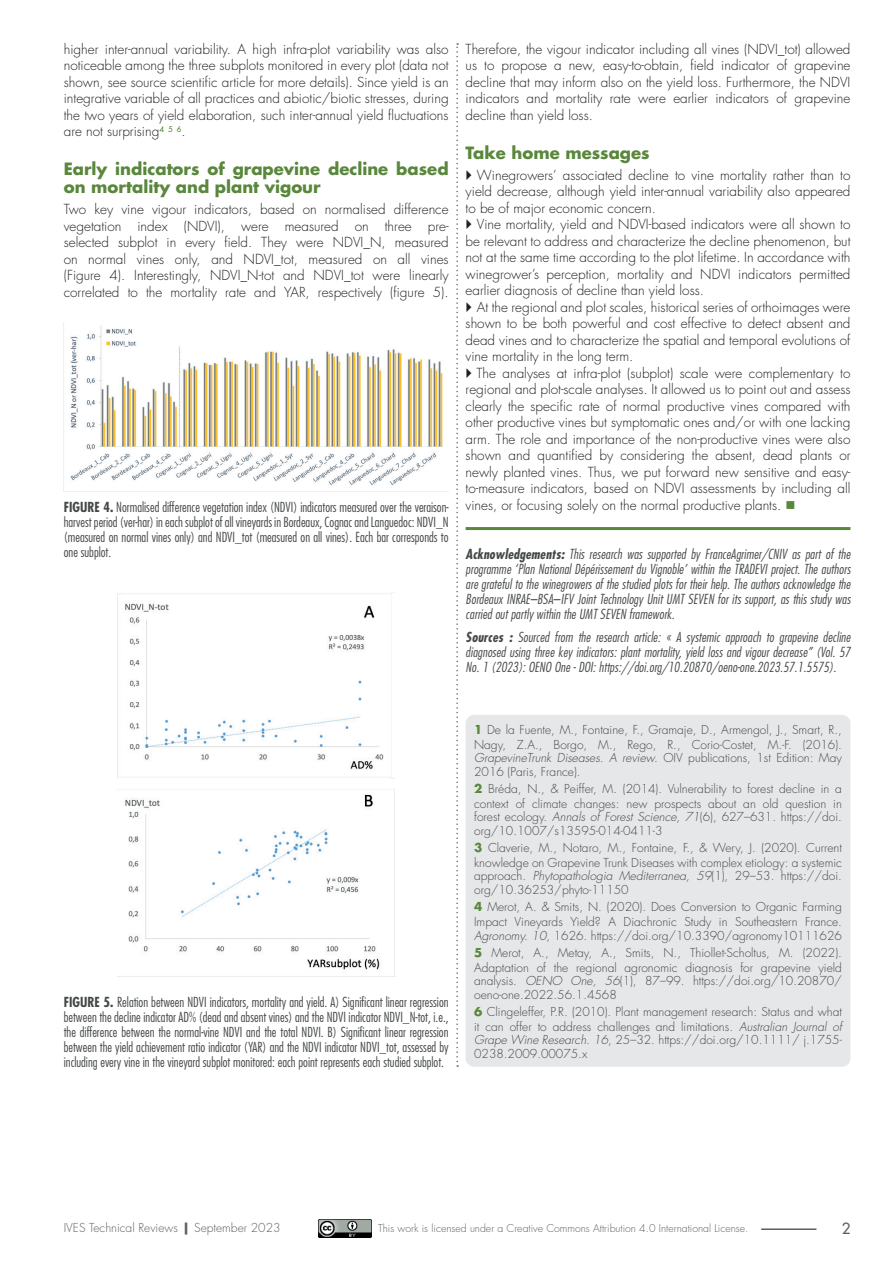
<style>
.page{position:relative;width:893px;height:1263px;background:#fff}
.page>*{position:absolute;margin:0;border:0;box-sizing:border-box;transform-origin:0 0}
.titre_partie_viticul{font:700 16.5px/18px "Futura Std";color:#59873c}
.numéro_de_page{font:500 15px "Futura Std";color:#5d6162}
.texte_courant{font:300 13.5px/16.5px "Futura Std";color:#231f20;text-align:justify}
.figure_texte{font:300 condensed 13.5px/15px "Futura Std";color:#454849;text-align:justify}
.mention_fin_d_articl{font:italic 300 condensed 13.5px/15px "Futura Std";letter-spacing:.01em;color:#454849;text-align:justify}
.références-notes_de{font:300 12px/15px "Futura Std";color:#454849}
.bas_de_page_droite{font:300 12px "Futura Std";color:#5d6162}
.bas_de_page_gauche{font:300 10.5px "Futura Std";color:#5d6162}
.s1{font-weight:700}
.s2{color:#59873c}
.s3{font-weight:700;color:#59873c}
.s4{font-style:italic}
.s5{font-weight:800}
</style>
<div class="page">
<div style="left:466px;top:715px;width:384px;height:352px;background:#e6e7e9;border-radius:9px"></div>
<hr style="left:466px;top:527px;width:384px;height:3px;background:#59873c">
<svg style="left:456px;top:43px;width:2px;height:1024px"></svg>
<img style="left:70px;top:325px;width:373px;height:160px">
<img style="left:118px;top:592px;width:274px;height:186px">
<img style="left:125px;top:789px;width:270px;height:187px">
<hr style="left:761px;top:1228px;width:55px;height:2px;background:#5d6162">
<img style="left:319px;top:1219px;width:52px;height:19px">
<p class="texte_courant" style="left:64px;top:41px;width:386px">higher inter-annual variability. A high infra-plot variability was also noticeable among the three subplots monitored in every plot (data not shown, see source scientific article for more details). Since yield is an integrative variable of all practices and abiotic/biotic stresses, during the two years of yield elaboration, such inter-annual yield fluctuations are not surprising<sup>4</sup> <sup>5</sup> <sup>6</sup>.</p>
<p class="titre_partie_viticul" style="left:64px;top:160px;width:386px">Early indicators of grapevine decline based on mortality and plant vigour</p>
<p class="texte_courant" style="left:64px;top:201px;width:386px">Two key vine vigour indicators, based on normalised difference vegetation index (NDVI), were measured on three pre&shy;selected subplot in every field. They were NDVI_N, measured on normal vines only, and NDVI_tot, measured on all vines (Figure 4). Interestingly, NDVI_N-tot and NDVI_tot were linearly correlated to the mortality rate and YAR, respectively (figure 5).</p>
<p class="figure_texte" style="left:64px;top:499px;width:386px"><span class="s1">FIGURE 4.</span> Normalised difference vegetation index (NDVI) indicators measured over the veraison&shy;harvest period (ver-har) in each subplot of all vineyards in Bordeaux, Cognac and Languedoc: NDVI_N (measured on normal vines only) and NDVI_tot (measured on all vines). Each bar corresponds to one subplot.</p>
<p class="texte_courant" style="left:466px;top:41px;width:386px">Therefore, the vigour indicator including all vines (NDVI_tot) allowed us to propose a new, easy-to-obtain, field indicator of grapevine decline that may inform also on the yield loss. Furthermore, the NDVI indicators and mortality rate were earlier indicators of grapevine decline than yield loss.</p>
<p class="titre_partie_viticul" style="left:466px;top:144px;width:186px">Take home messages</p>
<p class="texte_courant" style="left:466px;top:167px;width:386px;text-indent:11px">Winegrowers’ associated decline to vine mortality rather than to yield decrease, although yield inter-annual variability also appeared to be of major economic concern.</p>
<p class="texte_courant" style="left:466px;top:216px;width:386px;text-indent:11px">Vine mortality, yield and NDVI-based indicators were all shown to be relevant to address and characterize the decline phenomenon, but not at the same time according to the plot lifetime. In accordance with winegrower’s perception, mortality and NDVI indicators permitted earlier diagnosis of decline than yield loss.</p>
<p class="texte_courant" style="left:466px;top:299px;width:386px;text-indent:11px">At the regional and plot scales, historical series of orthoimages were shown to be both powerful and cost effective to detect absent and dead vines and to characterize the spatial and temporal evolutions of vine mortality in the long term.</p>
<p class="texte_courant" style="left:466px;top:365px;width:386px;text-indent:11px">The analyses at infra-plot (subplot) scale were complementary to regional and plot-scale analyses. It allowed us to point out and assess clearly the specific rate of normal productive vines compared with other productive vines but symptomatic ones and/or with one lacking arm. The role and importance of the non-productive vines were also shown and quantified by considering the absent, dead plants or newly planted vines. Thus, we put forward new sensitive and easy&shy;to-measure indicators, based on NDVI assessments by including all vines, or focusing solely on the normal productive plants. <span class="s2">■</span></p>
<p class="mention_fin_d_articl" style="left:466px;top:546px;width:386px"><span class="s1">Acknowledgements:</span> This research was supported by FranceAgrimer/CNIV as part of the programme ‘Plan National Dépérissement du Vignoble’ within the TRADEVI project. The authors are grateful to the winegrowers of the studied plots for their help. The authors acknowledge the Bordeaux INRAE–BSA–IFV Joint Technology Unit UMT SEVEN for its support, as this study was carried out partly within the UMT SEVEN framework.</p>
<p class="mention_fin_d_articl" style="left:466px;top:630px;width:386px"><span class="s1">Sources :</span> Sourced from the research article: « A systemic approach to grapevine decline diagnosed using three key indicators: plant mortality, yield loss and vigour decrease” (Vol. 57<br>No. 1 (2023): OENO One - DOI: https://doi.org/10.20870/oeno-one.2023.57.1.5575).</p>
<p class="figure_texte" style="left:64px;top:994px;width:386px"><span class="s1">FIGURE 5.</span> Relation between NDVI indicators, mortality and yield. A) Significant linear regression between the decline indicator AD% (dead and absent vines) and the NDVI indicator NDVI_N-tot, i.e., the difference between the normal-vine NDVI and the total NDVI. B) Significant linear regression between the yield achievement ratio indicator (YAR) and the NDVI indicator NDVI_tot, assessed by including every vine in the vineyard subplot monitored: each point represents each studied subplot.</p>
<p class="références-notes_de" style="left:474px;top:722px;width:369px"><span class="s3">1</span> De la Fuente, M., Fontaine, F., Gramaje, D., Armengol, J., Smart, R.,<br>Nagy, Z.A., Borgo, M., Rego, R., Corio-Costet, M.-F. (2016).</p>
<p class="références-notes_de" style="left:474px;top:751px;width:369px;line-height:13.5px"><span class="s4">GrapevineTrunk Diseases. A review.</span> OIV publications, 1st Edition: May<br>2016 (Paris, France).</p>
<p class="références-notes_de" style="left:474px;top:781px;width:369px"><span class="s3">2</span> Bréda, N., &amp; Peiffer, M. (2014). Vulnerability to forest decline in a context of climate changes: new prospects about an old question in</p>
<p class="références-notes_de" style="left:474px;top:810px;width:369px;line-height:13.5px">forest ecology. <span class="s4">Annals of Forest Science, 71</span>(6), 627–631. https://doi. org/10.1007/s13595-014-0411-3</p>
<p class="références-notes_de" style="left:474px;top:840px;width:369px"><span class="s3">3</span> Claverie, M., Notaro, M., Fontaine, F., &amp; Wery, J. (2020). Current knowledge on Grapevine Trunk Diseases with complex etiology: a systemic</p>
<p class="références-notes_de" style="left:474px;top:870px;width:369px;line-height:13.5px">approach. <span class="s4">Phytopathologia Mediterranea, 59</span>(1), 29–53. https://doi. org/10.36253/phyto-11150</p>
<p class="références-notes_de" style="left:474px;top:899px;width:369px"><span class="s3">4</span> Merot, A. &amp; Smits, N. (2020). Does Conversion to Organic Farming<br>Impact Vineyards Yield? A Diachronic Study in Southeastern France.</p>
<p class="références-notes_de" style="left:474px;top:928px;width:369px"><span class="s4">Agronomy. 10</span>, 1626. https://doi.org/10.3390/agronomy10111626</p>
<p class="références-notes_de" style="left:474px;top:945px;width:369px"><span class="s3">5</span> Merot, A., Metay, A., Smits, N., Thiollet-Scholtus, M. (2022).<br>Adaptation of the regional agronomic diagnosis for grapevine yield</p>
<p class="références-notes_de" style="left:474px;top:974px;width:369px;line-height:13.5px">analysis. <span class="s4">OENO One, 56</span>(1), 87–99. https://doi.org/10.20870/ oeno-one.2022.56.1.4568</p>
<p class="références-notes_de" style="left:474px;top:1004px;width:369px"><span class="s3">6</span> Clingeleffer, P.R. (2010). Plant management research: Status and what it can offer to address challenges and limitations. <span class="s4">Australian Journal of</span></p>
<p class="références-notes_de" style="left:474px;top:1033px;width:369px;line-height:13.5px"><span class="s4">Grape Wine Research. 16</span>, 25–32. https://doi.org/10.1111/ j.1755-<br>0238.2009.00075.x</p>
<p class="bas_de_page_droite" style="left:64px;top:1220px;width:218px">IVES Technical Reviews <span class="s5">|</span> September 2023</p>
<p class="bas_de_page_gauche" style="left:378px;top:1222px;width:372px">This work is licensed under a Creative Commons Attribution 4.0 International License.</p>
<p class="numéro_de_page" style="left:842px;top:1219px;width:10px">2</p>
</div>
